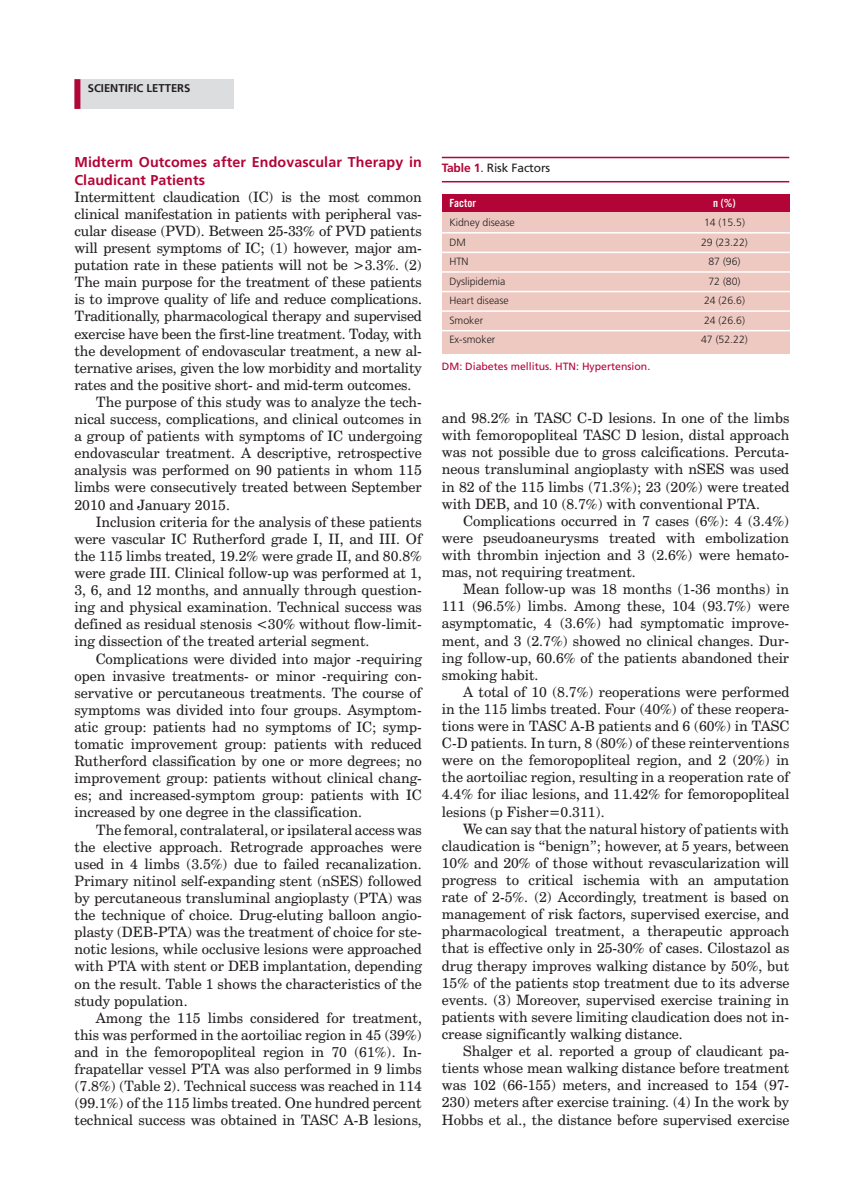
<style>
.page{position:relative;width:851px;height:1191px;background:#fff}
.page>*{position:absolute;margin:0;border:0;box-sizing:border-box;transform-origin:0 0}
.introduccion_y_resul{font:14.25px/17.1px "Century Schoolbook BT";color:#231f20;text-align:justify}
.t1{font:700 14.25px/17.1px "Frutiger LT Std";letter-spacing:.01em;color:#b30437}
.t2{font:12px "Frutiger";letter-spacing:-.01em;color:#231f20}
.t3{font:700 11.25px "Frutiger";color:#231f20}
.t4{font:11.25px "Trade Gothic LT Std Bd Cn 20";color:#fff}
.t5{font:300 10.5px "Frutiger LT Std";color:#231f20}
.t6{font:10.5px "Frutiger";color:#b30437}
.s1{font-family:"Frutiger LT Std";font-weight:700;color:#b30437}
.s2{color:#b30437}
</style>
<div class="page">
<div style="left:74px;top:79px;width:160px;height:30px;background:#dcdddf"></div>
<div style="left:74px;top:79px;width:6px;height:30px;background:#b30437"></div>
<hr style="left:442px;top:181px;width:347px;height:1px;background:#b30437">
<hr style="left:442px;top:157px;width:347px;height:1px;background:#b30437">
<div style="left:442px;top:195px;width:347px;height:18px;background:#b30437"></div>
<div style="left:442px;top:212px;width:347px;height:142px;background:#eec9c2"></div>
<hr style="left:440px;top:232px;width:351px;height:1px;background:#fff">
<hr style="left:440px;top:291px;width:351px;height:1px;background:#fff">
<hr style="left:440px;top:271px;width:351px;height:2px;background:#fff">
<hr style="left:440px;top:330px;width:351px;height:1px;background:#fff">
<hr style="left:440px;top:252px;width:351px;height:1px;background:#fff">
<hr style="left:440px;top:310px;width:351px;height:2px;background:#fff">
<p class="t3" style="left:88px;top:82px;width:104px">SCIENTIFIC LETTERS</p>
<p class="t1" style="left:74px;top:154px;width:349px">Midterm Outcomes after Endovascular Therapy in<br>Claudicant Patients</p>
<p class="introduccion_y_resul" style="left:74px;top:188px;width:349px">Intermittent claudication (IC) is the most common clinical manifestation in patients with peripheral vas&shy;cular disease (PVD). Between 25-33% of PVD patients will present symptoms of IC; (1) however, major am&shy;putation rate in these patients will not be &gt;3.3%. (2)<br>The main purpose for the treatment of these patients is to improve quality of life and reduce complications.<br>Traditionally, pharmacological therapy and supervised exercise have been the first-line treatment. Today, with the development of endovascular treatment, a new al&shy;ternative arises, given the low morbidity and mortality rates and the positive short- and mid-term outcomes.</p>
<p class="introduccion_y_resul" style="left:74px;top:393px;width:349px;text-indent:21px">The purpose of this study was to analyze the tech&shy;nical success, complications, and clinical outcomes in a group of patients with symptoms of IC undergoing endovascular treatment. A descriptive, retrospective analysis was performed on 90 patients in whom 115 limbs were consecutively treated between September 2010 and January 2015.</p>
<p class="introduccion_y_resul" style="left:74px;top:513px;width:349px;text-indent:21px">Inclusion criteria for the analysis of these patients were vascular IC Rutherford grade I, II, and III. Of the 115 limbs treated, 19.2% were grade II, and 80.8% were grade III. Clinical follow-up was performed at 1, 3, 6, and 12 months, and annually through question&shy;ing and physical examination. Technical success was defined as residual stenosis &lt;30% without flow-limit&shy;ing dissection of the treated arterial segment.</p>
<p class="introduccion_y_resul" style="left:74px;top:649px;width:349px;text-indent:21px">Complications were divided into major -requiring open invasive treatments- or minor -requiring con&shy;servative or percutaneous treatments. The course of symptoms was divided into four groups. Asymptom&shy;atic group: patients had no symptoms of IC; symp&shy;tomatic improvement group: patients with reduced Rutherford classification by one or more degrees; no improvement group: patients without clinical chang&shy;es; and increased-symptom group: patients with IC increased by one degree in the classification.</p>
<p class="introduccion_y_resul" style="left:74px;top:820px;width:349px;text-indent:21px">The femoral, contralateral, or ipsilateral access was the elective approach. Retrograde approaches were used in 4 limbs (3.5%) due to failed recanalization.<br>Primary nitinol self-expanding stent (nSES) followed by percutaneous transluminal angioplasty (PTA) was the technique of choice. Drug-eluting balloon angio&shy;plasty (DEB-PTA) was the treatment of choice for ste&shy;notic lesions, while occlusive lesions were approached with PTA with stent or DEB implantation, depending on the result. Table 1 shows the characteristics of the study population.</p>
<p class="introduccion_y_resul" style="left:74px;top:1009px;width:349px;text-indent:21px">Among the 115 limbs considered for treatment, this was performed in the aortoiliac region in 45 (39%) and in the femoropopliteal region in 70 (61%). In&shy;frapatellar vessel PTA was also performed in 9 limbs (7.8%) (Table 2). Technical success was reached in 114 (99.1%) of the 115 limbs treated. One hundred percent technical success was obtained in TASC A-B lesions,</p>
<p class="t2" style="left:442px;top:161px;width:110px"><span class="s1">Table 1</span><span class="s2">.</span> Risk Factors</p>
<p class="t4" style="left:449px;top:196px;width:28px">Factor</p>
<p class="t4" style="left:713px;top:196px;width:24px">n (%)</p>
<p class="t5" style="left:449px;top:217px;width:67px">Kidney disease</p>
<p class="t5" style="left:449px;top:236px;width:18px">DM</p>
<p class="t5" style="left:449px;top:256px;width:21px">HTN</p>
<p class="t5" style="left:449px;top:275px;width:57px">Dyslipidemia</p>
<p class="t5" style="left:449px;top:295px;width:61px">Heart disease</p>
<p class="t5" style="left:449px;top:314px;width:35px">Smoker</p>
<p class="t5" style="left:449px;top:334px;width:48px">Ex-smoker</p>
<p class="t5" style="left:704px;top:217px;width:42px">14 (15.5)</p>
<p class="t5" style="left:701px;top:236px;width:48px">29 (23.22)</p>
<p class="t5" style="left:708px;top:256px;width:34px">87 (96)</p>
<p class="t5" style="left:708px;top:275px;width:34px">72 (80)</p>
<p class="t5" style="left:704px;top:295px;width:42px">24 (26.6)</p>
<p class="t5" style="left:704px;top:314px;width:42px">24 (26.6)</p>
<p class="t5" style="left:701px;top:334px;width:48px">47 (52.22)</p>
<p class="t6" style="left:442px;top:360px;width:210px">DM: Diabetes mellitus. HTN: Hypertension.</p>
<p class="introduccion_y_resul" style="left:442px;top:409px;width:349px">and 98.2% in TASC C-D lesions. In one of the limbs with femoropopliteal TASC D lesion, distal approach was not possible due to gross calcifications. Percuta&shy;neous transluminal angioplasty with nSES was used in 82 of the 115 limbs (71.3%); 23 (20%) were treated with DEB, and 10 (8.7%) with conventional PTA.</p>
<p class="introduccion_y_resul" style="left:442px;top:512px;width:349px;text-indent:21px">Complications occurred in 7 cases (6%): 4 (3.4%) were pseudoaneurysms treated with embolization with thrombin injection and 3 (2.6%) were hemato&shy;mas, not requiring treatment.</p>
<p class="introduccion_y_resul" style="left:442px;top:580px;width:349px;text-indent:21px">Mean follow-up was 18 months (1-36 months) in 111 (96.5%) limbs. Among these, 104 (93.7%) were asymptomatic, 4 (3.6%) had symptomatic improve&shy;ment, and 3 (2.7%) showed no clinical changes. Dur&shy;ing follow-up, 60.6% of the patients abandoned their smoking habit.</p>
<p class="introduccion_y_resul" style="left:442px;top:683px;width:349px;text-indent:21px">A total of 10 (8.7%) reoperations were performed in the 115 limbs treated. Four (40%) of these reopera&shy;tions were in TASC A-B patients and 6 (60%) in TASC C-D patients. In turn, 8 (80%) of these reinterventions were on the femoropopliteal region, and 2 (20%) in the aortoiliac region, resulting in a reoperation rate of 4.4% for iliac lesions, and 11.42% for femoropopliteal lesions (p Fisher=0.311).</p>
<p class="introduccion_y_resul" style="left:442px;top:820px;width:349px;text-indent:21px">We can say that the natural history of patients with claudication is “benign”; however, at 5 years, between 10% and 20% of those without revascularization will progress to critical ischemia with an amputation rate of 2-5%. (2) Accordingly, treatment is based on management of risk factors, supervised exercise, and pharmacological treatment, a therapeutic approach that is effective only in 25-30% of cases. Cilostazol as drug therapy improves walking distance by 50%, but 15% of the patients stop treatment due to its adverse events. (3) Moreover, supervised exercise training in patients with severe limiting claudication does not in&shy;crease significantly walking distance.</p>
<p class="introduccion_y_resul" style="left:442px;top:1042px;width:349px;text-indent:21px">Shalger et al. reported a group of claudicant pa&shy;tients whose mean walking distance before treatment was 102 (66-155) meters, and increased to 154 (97- 230) meters after exercise training. (4) In the work by Hobbs et al., the distance before supervised exercise</p>
</div>
